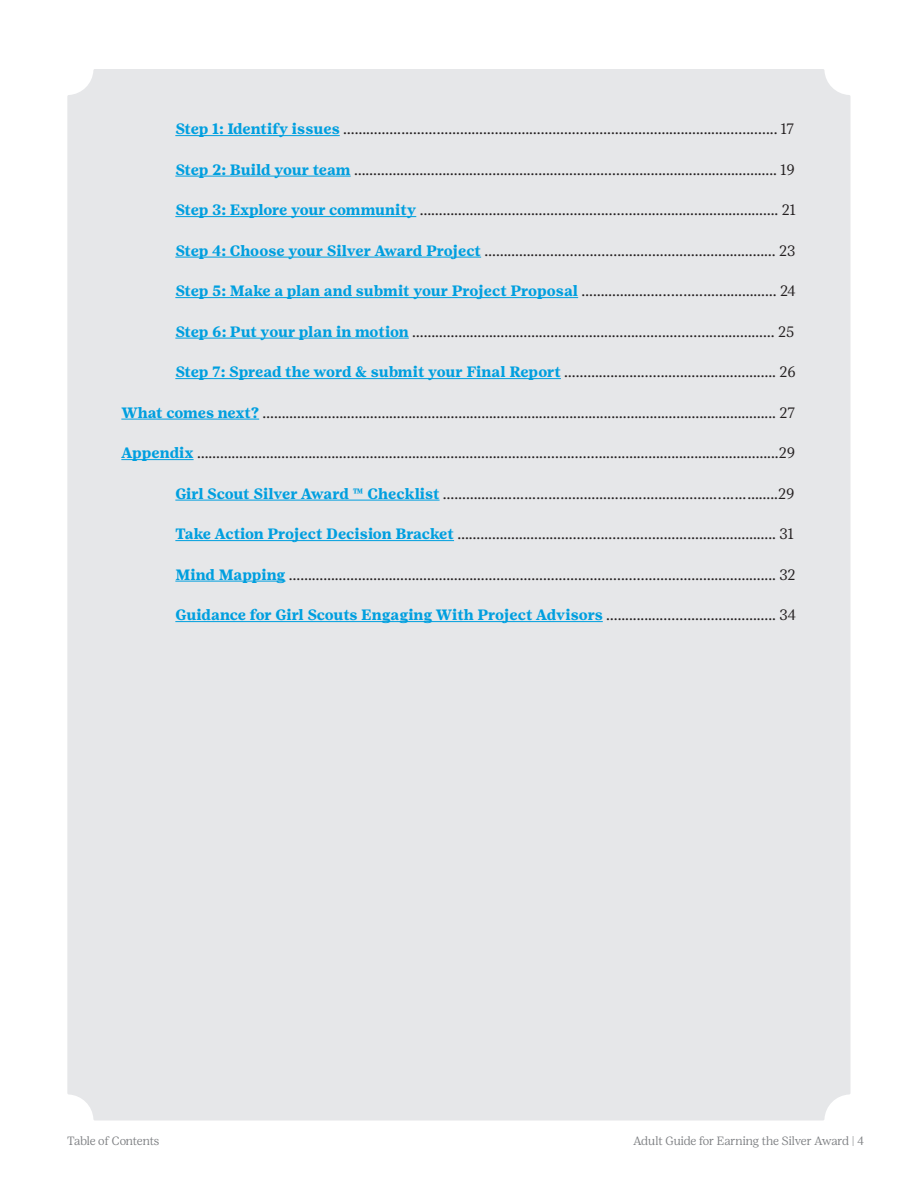
<style>
.page{position:relative;width:918px;height:1188px;background:#fff}
.page>*{position:absolute;margin:0;border:0;box-sizing:border-box;transform-origin:0 0}
.t1{font:300 15px "Girl Scout Display";color:#231f20}
.t2{font:700 15px "Girl Scout Text";color:#009fdf}
.t3{font:300 12px "Girl Scout Display";letter-spacing:-.01em;color:#808285}
.s1{font-family:"Girl Scout Text";font-weight:700;color:#009fdf}
.s2{font-family:"Girl Scout Display";font-weight:300;color:#231f20}
</style>
<div class="page">
<div style="left:67px;top:69px;width:783px;height:1052px;background:#e6e7e9"></div>
<hr style="left:175px;top:135px;width:165px;height:1px;background:#009fdf">
<hr style="left:175px;top:176px;width:176px;height:1px;background:#009fdf">
<hr style="left:175px;top:216px;width:241px;height:1px;background:#009fdf">
<hr style="left:175px;top:257px;width:306px;height:1px;background:#009fdf">
<hr style="left:175px;top:297px;width:403px;height:1px;background:#009fdf">
<hr style="left:175px;top:338px;width:234px;height:1px;background:#009fdf">
<hr style="left:175px;top:378px;width:386px;height:1px;background:#009fdf">
<hr style="left:121px;top:419px;width:138px;height:1px;background:#009fdf">
<hr style="left:121px;top:459px;width:73px;height:1px;background:#009fdf">
<hr style="left:175px;top:500px;width:265px;height:1px;background:#009fdf">
<hr style="left:175px;top:540px;width:279px;height:1px;background:#009fdf">
<hr style="left:175px;top:581px;width:111px;height:1px;background:#009fdf">
<hr style="left:175px;top:621px;width:428px;height:1px;background:#009fdf">
<p class="t1" style="left:175px;top:120px;width:620px"><span class="s1">Step 1: Identify issues</span> ……………………………………………………...…………………….…..................... 17</p>
<p class="t1" style="left:175px;top:161px;width:621px"><span class="s1">Step 2: Build your team</span> …………………………………………………………........................……………….. 19</p>
<p class="t1" style="left:175px;top:201px;width:622px"><span class="s1">Step 3: Explore your community</span> ……………………………………….........…...……..……………………. 21</p>
<p class="t1" style="left:175px;top:242px;width:622px"><span class="s1">Step 4: Choose your Silver Award Project</span> …………….....................…….…………………..……… 23</p>
<p class="t2" style="left:175px;top:282px;width:622px">Step 5: Make a plan and submit your Project Proposal <span class="s2">…………………......….….…………… 24</span></p>
<p class="t1" style="left:175px;top:323px;width:620px"><span class="s1">Step 6: Put your plan in motion</span> …………………………………………....…………..…..........…………… 25</p>
<p class="t2" style="left:175px;top:363px;width:622px">Step 7: Spread the word &amp; submit your Final Report <span class="s2">…………..............…..……….……….…. 26</span></p>
<p class="t1" style="left:121px;top:404px;width:675px"><span class="s1">What comes next?</span> …………………………………………………………….......................………....……….....…………... 27</p>
<p class="t1" style="left:121px;top:444px;width:675px"><span class="s1">Appendix</span> ……………………………………………………………………………........................…………...…....……………...29</p>
<p class="t1" style="left:175px;top:485px;width:621px"><span class="s1">Girl Scout Silver Award ™ Checklist</span> ………………………………………………..……....…..…………..29</p>
<p class="t1" style="left:175px;top:525px;width:620px"><span class="s1">Take Action Project Decision Bracket</span> …………………………....................………………………….. 31</p>
<p class="t1" style="left:175px;top:566px;width:622px"><span class="s1">Mind Mapping</span> …………………………………………………………………………........………………………….... 32</p>
<p class="t2" style="left:175px;top:606px;width:622px">Guidance for Girl Scouts Engaging With Project Advisors <span class="s2">…..................………………….. 34</span></p>
<p class="t3" style="left:67px;top:1134px;width:94px">Table of Contents</p>
<p class="t3" style="left:633px;top:1134px;width:232px">Adult Guide for Earning the Silver Award | 4</p>
</div>
